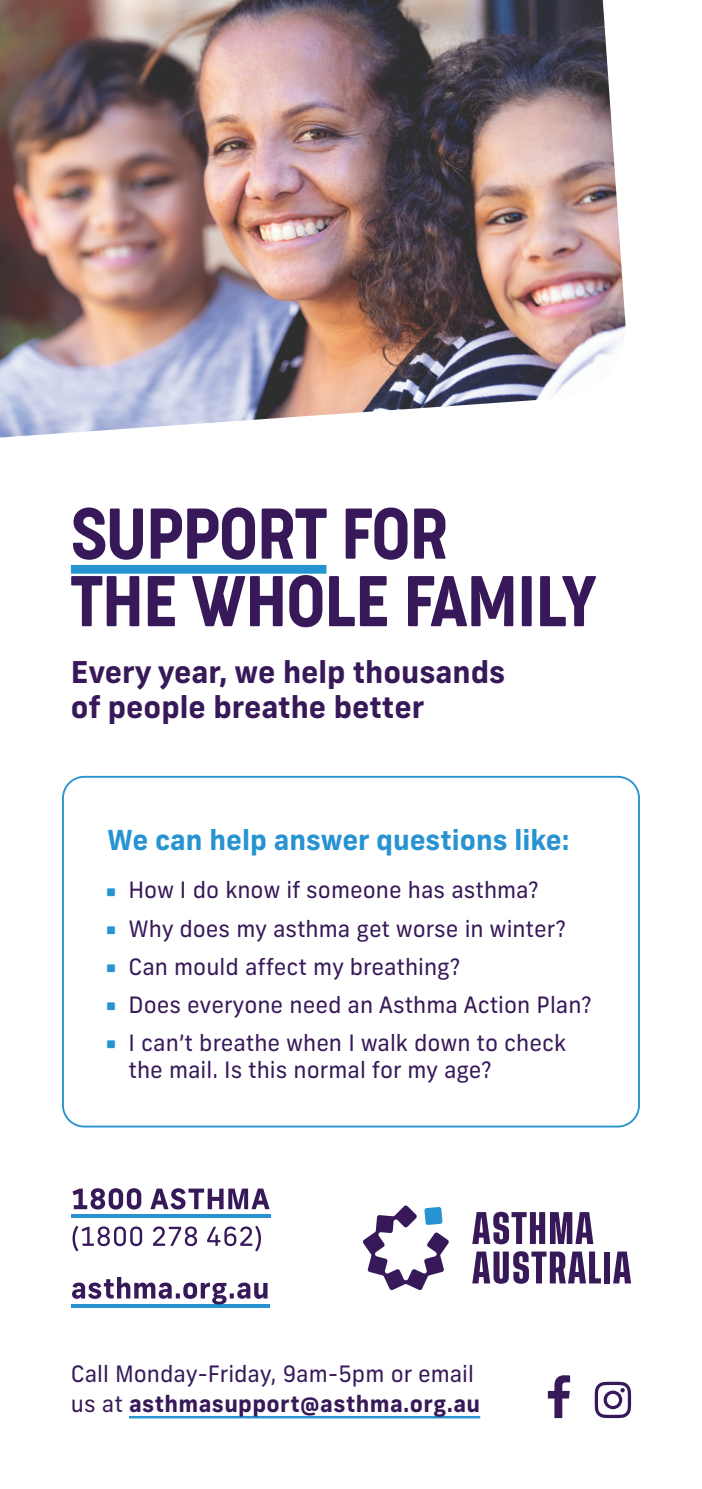
<style>
.page{position:relative;width:702px;height:1489px;background:#fff}
.page>*{position:absolute;margin:0;border:0;box-sizing:border-box;transform-origin:0 0}
.t1{font:67.5px/67.5px "Cocogoose Condensed Trial Semilig";letter-spacing:-.01em;color:#371959}
.t2{font:700 30px/35px "Frank New";color:#371959}
.t3{font:700 27.5px "Frank New";color:#2793d1}
.t4{font:22.5px/27.5px "Frank New";color:#371959}
.s1{font-weight:700}
</style>
<div class="page">
<div style="left:71px;top:565px;width:255px;height:8px;background:#2793d1"></div>
<div style="left:62px;top:775px;width:578px;height:352px;border:2px solid #2793d1;border-radius:21px"></div>
<hr style="left:71px;top:1303px;width:199px;height:4px;background:#2793d1">
<hr style="left:71px;top:1214px;width:199px;height:3px;background:#2793d1">
<svg style="left:72px;top:1188px;width:69px;height:21px"></svg>
<svg style="left:150px;top:1188px;width:119px;height:21px"></svg>
<svg style="left:73px;top:1225px;width:69px;height:26px"></svg>
<svg style="left:153px;top:1226px;width:44px;height:19px"></svg>
<svg style="left:207px;top:1225px;width:54px;height:26px"></svg>
<svg style="left:72px;top:1277px;width:195px;height:27px"></svg>
<hr style="left:129px;top:1415px;width:351px;height:3px;background:#2793d1">
<svg style="left:472px;top:1211px;width:121px;height:33px"></svg>
<svg style="left:472px;top:1251px;width:129px;height:32px"></svg>
<div style="left:604px;top:1251px;width:6px;height:32px;background:#371959"></div>
<svg style="left:613px;top:1251px;width:18px;height:32px"></svg>
<svg style="left:362px;top:1205px;width:87px;height:85px"></svg>
<svg style="left:548px;top:1375px;width:22px;height:42px"></svg>
<svg style="left:594px;top:1381px;width:37px;height:36px"></svg>
<img style="left:0;top:0;width:626px;height:437px">
<p class="t1" style="left:71px;top:504px;width:527px">SUPPORT FOR<br>THE WHOLE FAMILY</p>
<p class="t2" style="left:71px;top:653px;width:436px">Every year, we help thousands of people breathe better</p>
<p class="t3" style="left:107px;top:821px;width:463px">We can help answer questions like:</p>
<p class="t4" style="left:128px;top:876px;width:412px">How I do know if someone has asthma?</p>
<p class="t4" style="left:128px;top:914px;width:439px">Why does my asthma get worse in winter?</p>
<p class="t4" style="left:128px;top:952px;width:333px">Can mould affect my breathing?</p>
<p class="t4" style="left:128px;top:990px;width:464px">Does everyone need an Asthma Action Plan?</p>
<p class="t4" style="left:128px;top:1028px;width:439px">I can’t breathe when I walk down to check the mail. Is this normal for my age?</p>
<p class="t4" style="left:71px;top:1358px;width:411px;line-height:30px">Call Monday-Friday, 9am-5pm or email us at <span class="s1">asthmasupport@asthma.org.au</span></p>
</div>
